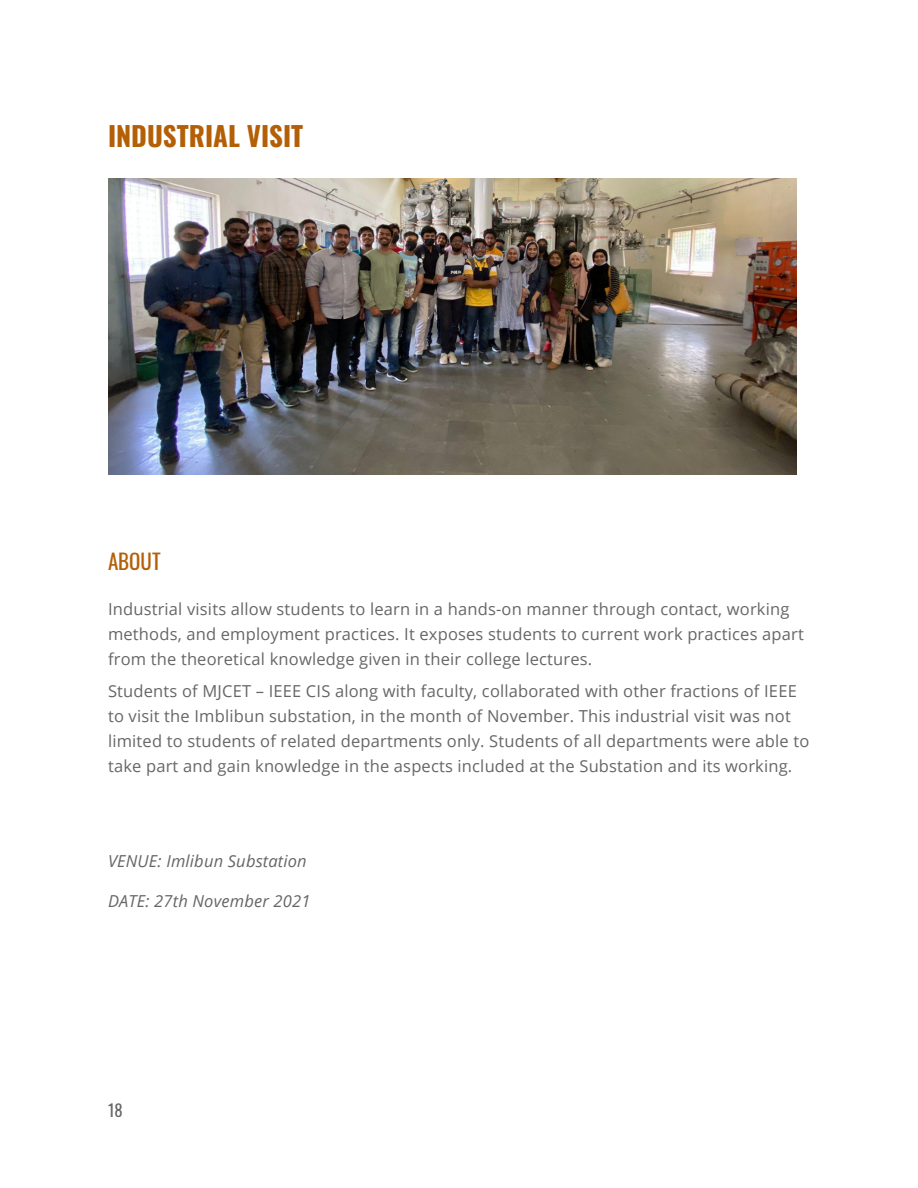
<style>
.page{position:relative;width:918px;height:1188px;background:#fff}
.page>*{position:absolute;margin:0;border:0;box-sizing:border-box;transform-origin:0 0}
.t1{font:700 27px "Oswald";color:#b45f06}
.t2{font:21px "Oswald";color:#b45f06}
.t3{font:16.5px/24.8px "Open Sans";letter-spacing:.01em;color:#666}
.t4{font:italic 16.5px "Open Sans";letter-spacing:.01em;color:#666}
.t5{font:16.5px "Oswald";color:#666}
</style>
<div class="page">
<img style="left:108px;top:179px;width:688px;height:296px">
<h1 class="t1" style="left:108px;top:115px;width:197px">INDUSTRIAL VISIT</h1>
<p class="t2" style="left:108px;top:545px;width:54px">ABOUT</p>
<p class="t3" style="left:108px;top:597px;width:697px">Industrial visits allow students to learn in a hands-on manner through contact, working methods, and employment practices. It exposes students to current work practices apart from the theoretical knowledge given in their college lectures.</p>
<p class="t3" style="left:108px;top:679px;width:703px">Students of MJCET – IEEE CIS along with faculty, collaborated with other fractions of IEEE to visit the Imblibun substation, in the month of November. This industrial visit was not limited to students of related departments only. Students of all departments were able to take part and gain knowledge in the aspects included at the Substation and its working.</p>
<p class="t4" style="left:108px;top:849px;width:200px">VENUE: Imlibun Substation</p>
<p class="t4" style="left:108px;top:890px;width:204px">DATE: 27th November 2021</p>
<p class="t5" style="left:108px;top:1097px;width:16px">18</p>
</div>
